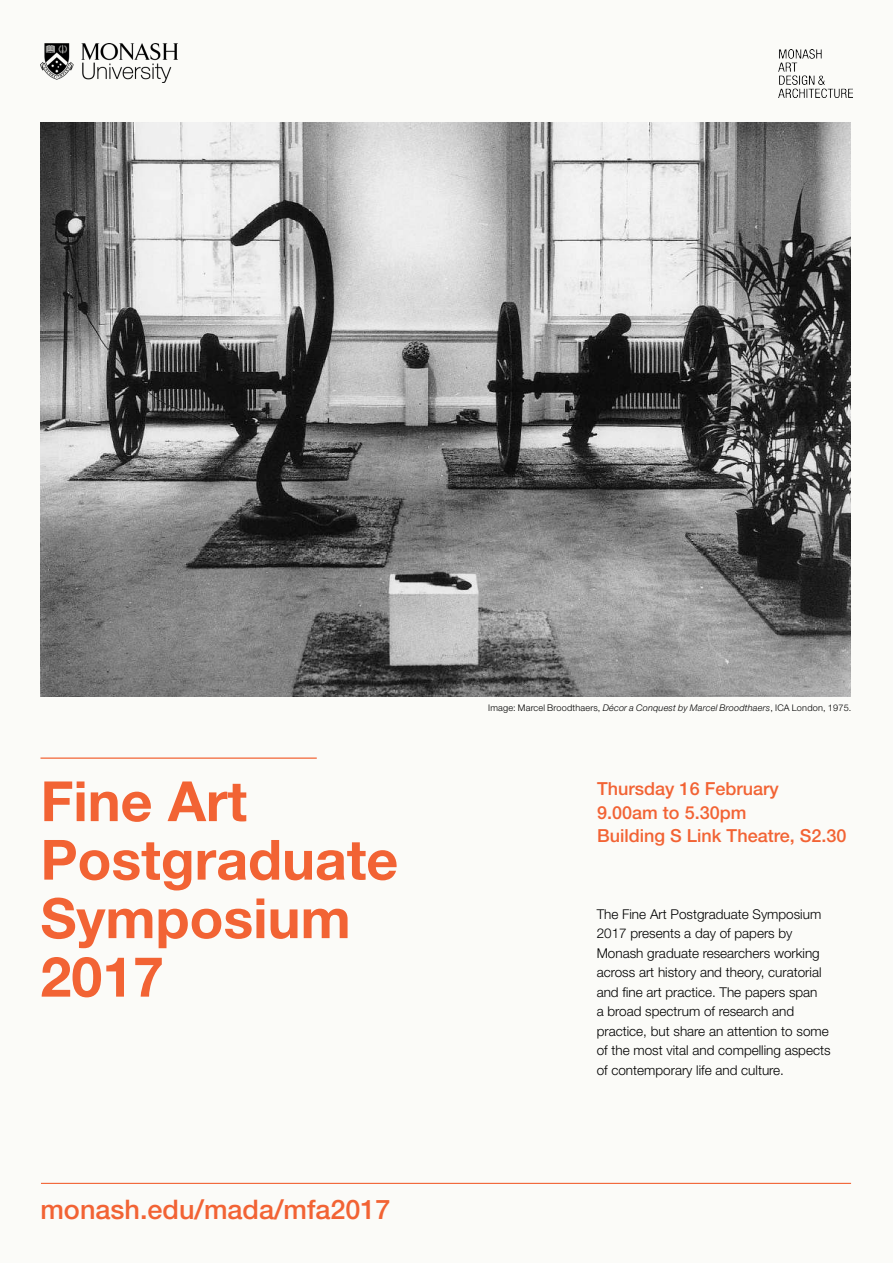
<style>
.page{position:relative;width:893px;height:1263px;background:#fbfbf8}
.page>*{position:absolute;margin:0;border:0;box-sizing:border-box;transform-origin:0 0}
.t1{font:700 55.5px/58.5px "Helvetica Neue LT Std";color:#f26334}
.t2{font:500 27px "Helvetica Neue LT Std";color:#f26334}
.t3{font:500 18px/23.2px "Helvetica Neue LT Std";color:#f26334}
.t4{font:300 13.5px/19.5px "Helvetica Neue LT Std";color:#000}
.t5{font:300 9.15px "Helvetica Neue LT Std";letter-spacing:.02em;color:#000}
.s1{font-style:italic}
</style>
<div class="page">
<hr style="left:40px;top:757px;width:277px;height:2px;background:#f26334">
<img style="left:41px;top:43px;width:136px;height:39px">
<img style="left:779px;top:49px;width:73px;height:49px">
<hr style="left:41px;top:1183px;width:810px;height:1px;background:#f26334">
<img style="left:40px;top:123px;width:811px;height:573px">
<h1 class="t1" style="left:40px;top:771px;width:359px">Fine Art<br>Postgraduate<br>Symposium<br>2017</h1>
<h2 class="t2" style="left:40px;top:1193px;width:352px">monash.edu/mada/mfa2017</h2>
<p class="t5" style="left:488px;top:702px;width:365px">Image: Marcel Broodthaers, <span class="s1">Décor a Conquest by Marcel Broodthaers</span>, ICA London, 1975.</p>
<h3 class="t3" style="left:597px;top:777px;width:251px">Thursday 16 February<br>9.00am to 5.30pm<br>Building S Link Theatre, S2.30</h3>
<p class="t4" style="left:597px;top:904px;width:235px">The Fine Art Postgraduate Symposium 2017 presents a day of papers by Monash graduate researchers working across art history and theory, curatorial and fine art practice. The papers span<br>a broad spectrum of research and practice, but share an attention to some of the most vital and compelling aspects of contemporary life and culture.</p>
</div>
